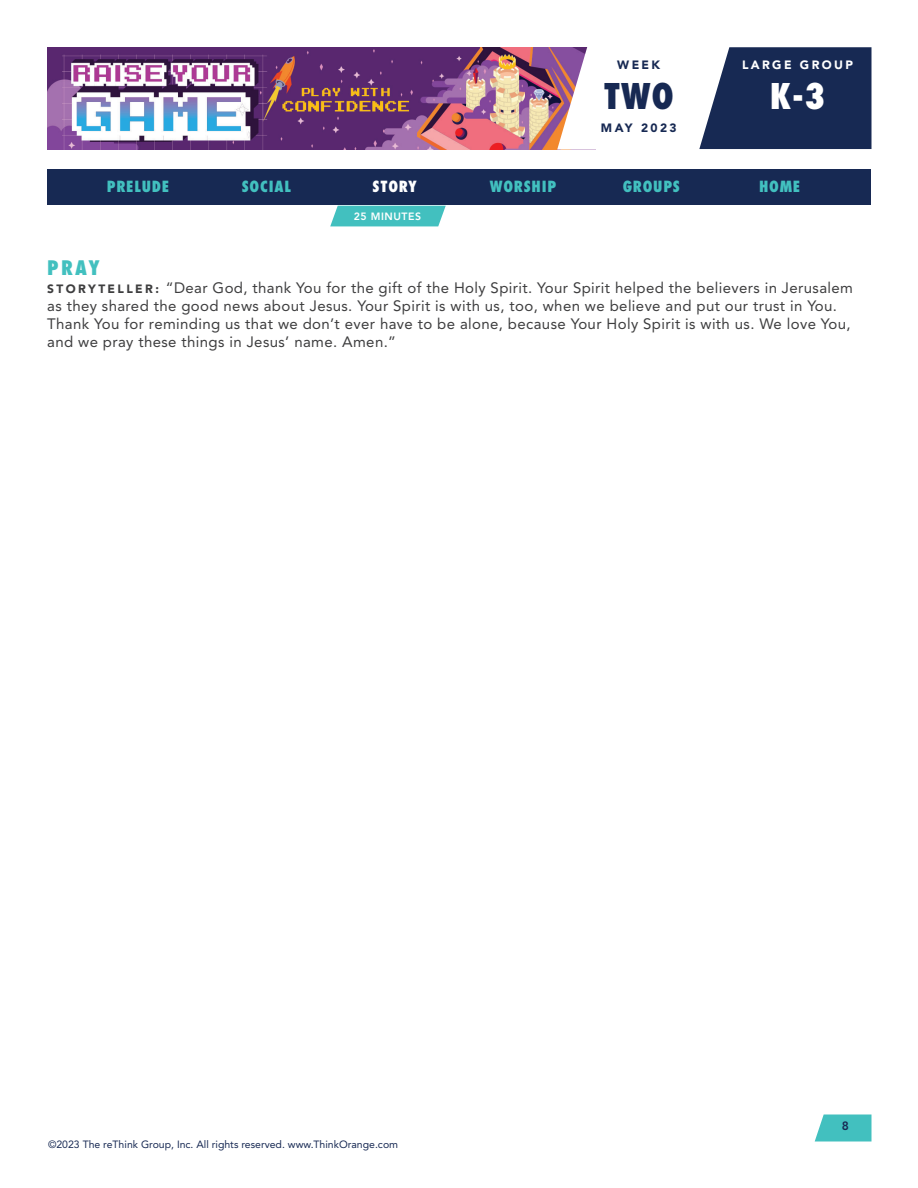
<style>
.page{position:relative;width:918px;height:1188px;background:#fff}
.page>*{position:absolute;margin:0;border:0;box-sizing:border-box;transform-origin:0 0}
.t1{font:800 condensed 34.5px "Futura Std";color:#172953}
.t2{font:800 condensed 34.5px "Futura Std";color:#fff}
.Paragraph_Style_1{font:800 condensed 19.5px "Futura Std";color:#42c0bf}
.Paragraph_Style_1-2{font:15px/18px "Avenir LT Std";letter-spacing:.025em;color:#3e3e3f}
.t3{font:800 condensed 15px "Futura Std";letter-spacing:.05em;color:#42c0bf}
.t4{font:800 condensed 15px "Futura Std";letter-spacing:.05em;color:#fff}
.t5{font:900 12px "Avenir LT Std";letter-spacing:.2em;color:#172953}
.t6{font:900 12px "Avenir LT Std";letter-spacing:.2em;color:#fff}
.t7{font:800 12px "Avenir LT Std";color:#172953}
.t8{font:10.5px "Avenir LT Std";color:#172953}
.t9{font:800 10.5px "Avenir LT Std";letter-spacing:.05em;color:#fff}
.s1{font-weight:900;font-size:12px}
</style>
<div class="page">
<img style="left:47px;top:47px;width:510px;height:102px">
<svg style="left:815px;top:1114px;width:57px;height:28px;background:#57c7c6"></svg>
<svg style="left:557px;top:47px;width:315px;height:103px"></svg>
<div style="left:47px;top:170px;width:824px;height:36px;background:#172953"></div>
<svg style="left:330px;top:206px;width:116px;height:20px;background:#4fc4c3"></svg>
<p class="t5" style="left:617px;top:58px;width:44px">WEEK</p>
<p class="t6" style="left:742px;top:58px;width:113px">LARGE GROUP</p>
<h1 class="t1" style="left:604px;top:75px;width:72px">TWO</h1>
<h1 class="t2" style="left:770px;top:75px;width:57px">K-3</h1>
<p class="t5" style="left:601px;top:121px;width:77px">MAY 2023</p>
<p class="t3" style="left:107px;top:177px;width:64px">PRELUDE</p>
<p class="t3" style="left:242px;top:177px;width:51px">SOCIAL</p>
<p class="t4" style="left:373px;top:177px;width:46px">STORY</p>
<p class="t3" style="left:490px;top:177px;width:68px">WORSHIP</p>
<p class="t3" style="left:623px;top:177px;width:59px">GROUPS</p>
<p class="t3" style="left:759px;top:177px;width:43px">HOME</p>
<p class="t9" style="left:354px;top:210px;width:69px">25 MINUTES</p>
<p class="Paragraph_Style_1" style="left:47px;top:256px;width:54px">PRAY</p>
<p class="Paragraph_Style_1-2" style="left:47px;top:279px;width:807px"><span class="s1">S T O RY T E L L E R :</span> “Dear God, thank You for the gift of the Holy Spirit. Your Spirit helped the believers in Jerusalem as they shared the good news about Jesus. Your Spirit is with us, too, when we believe and put our trust in You.<br>Thank You for reminding us that we don’t ever have to be alone, because Your Holy Spirit is with us. We love You, and we pray these things in Jesus’ name. Amen.”</p>
<p class="t8" style="left:48px;top:1138px;width:352px">©2023 The reThink Group, Inc. All rights reserved. www.ThinkOrange.com</p>
<p class="t7" style="left:842px;top:1118px;width:9px">8</p>
</div>
